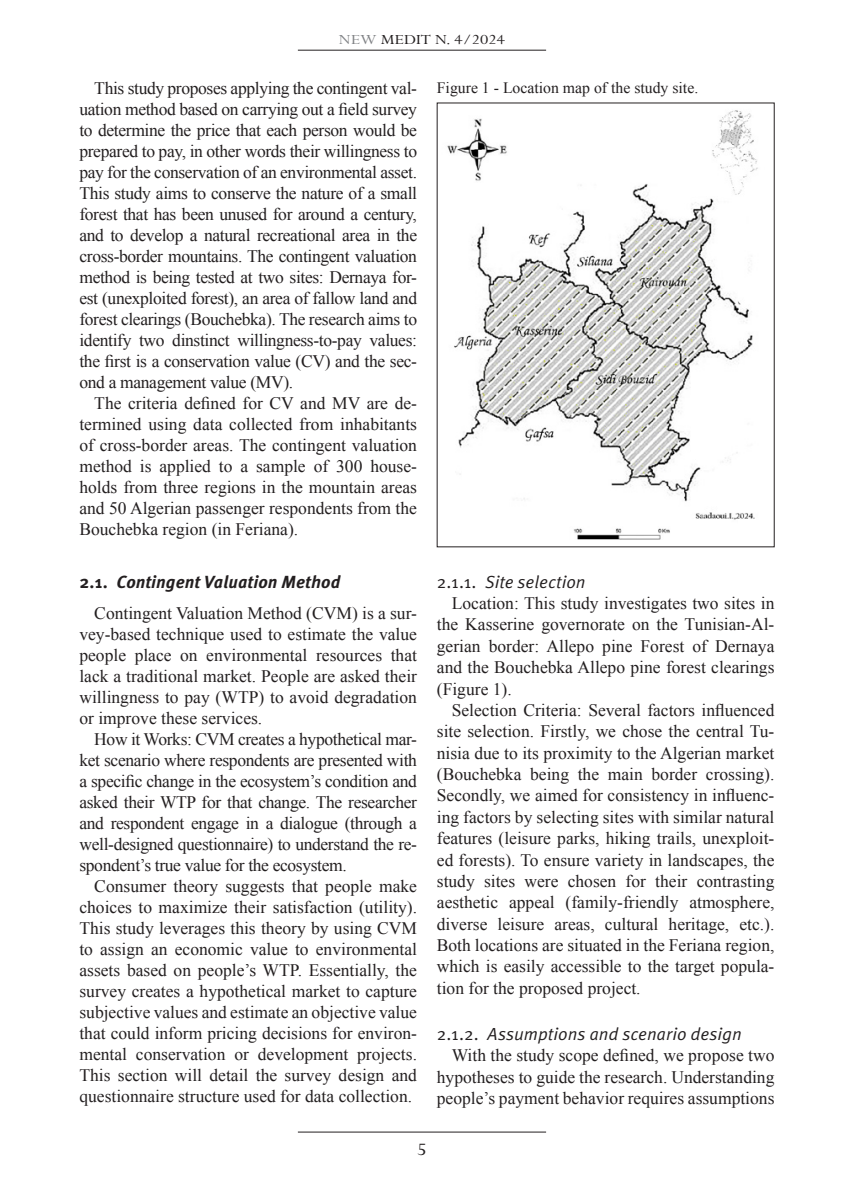
<style>
.page{position:relative;width:844px;height:1191px;background:#fff}
.page>*{position:absolute;margin:0;border:0;box-sizing:border-box;transform-origin:0 0}
.t1{font:19.6px "Perpetua Std";color:#231f20;scale:1.15 1}
._09_TESTO{font:17.5px/21px "Times New Roman";color:#231f20;text-align:justify}
._08_TIT_III_LIVELLO{font:17.5px "Meta Pro Norm Ita";color:#231f20}
._07_TIT_II_LIVELLO{font:italic 700 17.5px "Meta Pro";letter-spacing:.005em;color:#231f20}
._10_dida{font:15.75px "Times New Roman";color:#231f20}
.t2{font:15.75px "Perpetua Std";color:#231f20;scale:1.15 1}
.s1{color:#808285}
.s2{font-style:normal}
.s3{font-family:"Meta Pro Norm"}
</style>
<div class="page">
<hr style="left:298px;top:50px;width:248px;height:1px;background:#231f20">
<hr style="left:298px;top:1131px;width:248px;height:1px;background:#231f20">
<img style="left:447px;top:110px;width:311px;height:430px">
<p class="t2" style="left:339px;top:31px;width:146px"><span class="s1">NEW</span> MEDIT N. 4/2024</p>
<p class="_09_TESTO" style="left:79px;top:77px;width:339px;text-indent:15px">This study proposes applying the contingent val&shy;uation method based on carrying out a field survey to determine the price that each person would be prepared to pay, in other words their willingness to pay for the conservation of an environmental asset.<br>This study aims to conserve the nature of a small forest that has been unused for around a century, and to develop a natural recreational area in the cross-border mountains. The contingent valuation method is being tested at two sites: Dernaya for&shy;est (unexploited forest), an area of fallow land and forest clearings (Bouchebka). The research aims to identify two dinstinct willingness-to-pay values: the first is a conservation value (CV) and the sec&shy;ond a management value (MV).</p>
<p class="_09_TESTO" style="left:79px;top:392px;width:339px;text-indent:15px">The criteria defined for CV and MV are de&shy;termined using data collected from inhabitants of cross-border areas. The contingent valuation method is applied to a sample of 300 house&shy;holds from three regions in the mountain areas and 50 Algerian passenger respondents from the Bouchebka region (in Feriana).</p>
<p class="_07_TIT_II_LIVELLO" style="left:79px;top:568px;width:262px"><span class="s2">2.1.</span> Contingent Valuation Method</p>
<p class="_09_TESTO" style="left:79px;top:602px;width:339px;text-indent:15px">Contingent Valuation Method (CVM) is a sur&shy;vey-based technique used to estimate the value people place on environmental resources that lack a traditional market. People are asked their willingness to pay (WTP) to avoid degradation or improve these services.</p>
<p class="_09_TESTO" style="left:79px;top:728px;width:339px;text-indent:15px">How it Works: CVM creates a hypothetical mar&shy;ket scenario where respondents are presented with a specific change in the ecosystem’s condition and asked their WTP for that change. The researcher and respondent engage in a dialogue (through a well-designed questionnaire) to understand the re&shy;spondent’s true value for the ecosystem.</p>
<p class="_09_TESTO" style="left:79px;top:875px;width:339px;text-indent:15px">Consumer theory suggests that people make choices to maximize their satisfaction (utility).<br>This study leverages this theory by using CVM to assign an economic value to environmental assets based on people’s WTP. Essentially, the survey creates a hypothetical market to capture subjective values and estimate an objective value that could inform pricing decisions for environ&shy;mental conservation or development projects.<br>This section will detail the survey design and questionnaire structure used for data collection.</p>
<p class="_10_dida" style="left:437px;top:77px;width:263px">Figure 1 - Location map of the study site.</p>
<p class="_08_TIT_III_LIVELLO" style="left:437px;top:568px;width:150px"><span class="s3">2.1.1.</span> Site selection</p>
<p class="_09_TESTO" style="left:437px;top:592px;width:339px;text-indent:15px">Location: This study investigates two sites in the Kasserine governorate on the Tunisian-Al&shy;gerian border: Allepo pine Forest of Dernaya and the Bouchebka Allepo pine forest clearings (Figure 1).</p>
<p class="_09_TESTO" style="left:437px;top:699px;width:339px;text-indent:15px">Selection Criteria: Several factors influenced site selection. Firstly, we chose the central Tu&shy;nisia due to its proximity to the Algerian market (Bouchebka being the main border crossing).<br>Secondly, we aimed for consistency in influenc&shy;ing factors by selecting sites with similar natural features (leisure parks, hiking trails, unexploit&shy;ed forests). To ensure variety in landscapes, the study sites were chosen for their contrasting aesthetic appeal (family-friendly atmosphere, diverse leisure areas, cultural heritage, etc.).<br>Both locations are situated in the Feriana region, which is easily accessible to the target popula&shy;tion for the proposed project.</p>
<p class="_08_TIT_III_LIVELLO" style="left:437px;top:1020px;width:306px"><span class="s3">2.1.2.</span> Assumptions and scenario design</p>
<p class="_09_TESTO" style="left:437px;top:1044px;width:339px;text-indent:15px">With the study scope defined, we propose two hypotheses to guide the research. Understanding people’s payment behavior requires assumptions</p>
<p class="t1" style="left:416px;top:1139px;width:10px">5</p>
</div>
